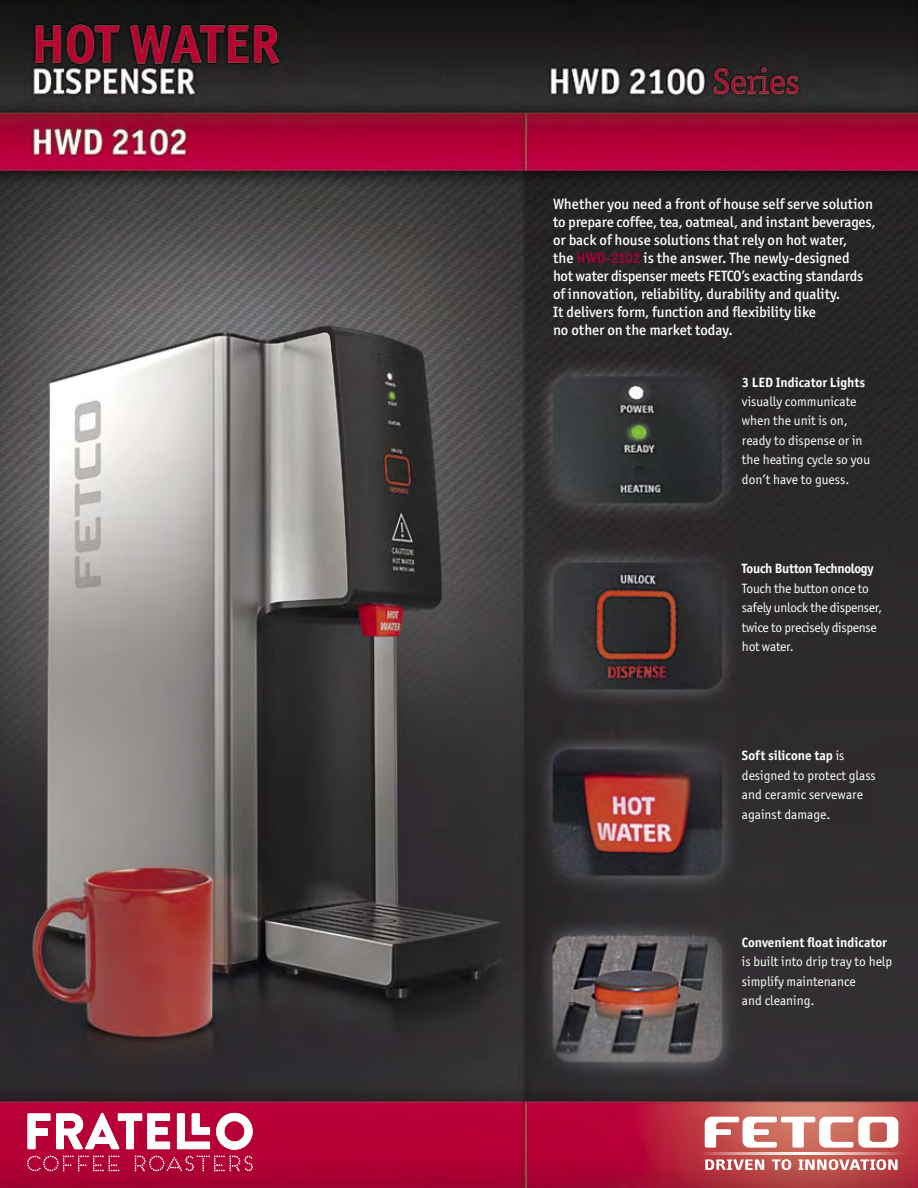
<style>
.page{position:relative;width:918px;height:1188px;background:#fff}
.page>*{position:absolute;margin:0;border:0;box-sizing:border-box;transform-origin:0 0}
.t1{font:500 15px/18px "Officina San ITC";color:#fff}
.t2{font:13.5px/19.5px "Officina San ITC";color:#fff}
.t3{font:13.5px/19.5px "Officina San ITC";letter-spacing:-.02em;color:#fff}
.t4{font:700 13.5px "Officina San ITC";color:#fff}
.t5{font:700 13.5px "Officina San ITC";letter-spacing:-.02em;color:#fff}
.s1{color:#b10037}
.s2{font-weight:700}
</style>
<div class="page">
<img style="left:0;top:0;width:918px;height:1188px">
<svg style="left:705px;top:1159px;width:59px;height:11px"></svg>
<svg style="left:772px;top:1159px;width:19px;height:11px"></svg>
<svg style="left:798px;top:1159px;width:100px;height:11px"></svg>
<svg style="left:705px;top:1117px;width:193px;height:31px"></svg>
<hr style="left:679px;top:1152px;width:239px;height:2px;background:#fff">
<img style="left:15px;top:1099px;width:250px;height:88px">
<p class="t1" style="left:553px;top:195px;width:324px">Whether you need a front of house self serve solution to prepare coffee, tea, oatmeal, and instant beverages, or back of house solutions that rely on hot water,<br>the <span class="s1">HWD-2102</span> is the answer. The newly-designed<br>hot water dispenser meets FETCO’s exacting standards of innovation, reliability, durability and quality.<br>It delivers form, function and flexibility like<br>no other on the market today.</p>
<p class="t4" style="left:742px;top:374px;width:125px">3 LED Indicator Lights</p>
<p class="t2" style="left:742px;top:392px;width:130px">visually communicate when the unit is on, ready to dispense or in the heating cycle so you don’t have to guess.</p>
<p class="t5" style="left:742px;top:560px;width:133px">Touch Button Technology</p>
<p class="t3" style="left:742px;top:578px;width:142px">Touch the button once to safely unlock the dispenser, twice to precisely dispense hot water.</p>
<p class="t2" style="left:742px;top:746px;width:135px"><span class="s2">Soft silicone tap</span> is designed to protect glass and ceramic serveware against damage.</p>
<p class="t4" style="left:742px;top:934px;width:146px">Convenient float indicator</p>
<p class="t2" style="left:742px;top:952px;width:152px">is built into drip tray to help simplify maintenance<br>and cleaning.</p>
</div>
